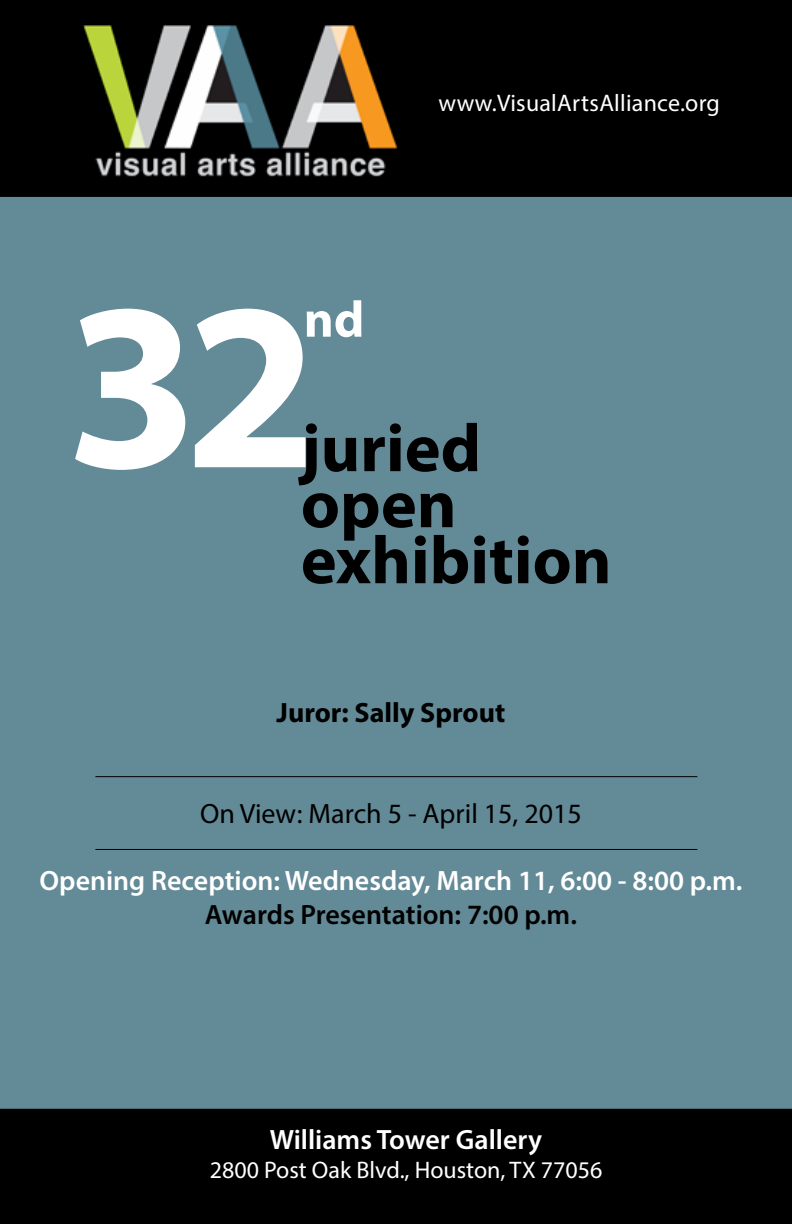
<style>
.page{position:relative;width:792px;height:1224px;background:#638a97}
.page>*{position:absolute;margin:0;border:0;box-sizing:border-box;transform-origin:0 0}
.t1{font:700 240px "Myriad Pro";color:#fff}
.t2{font:700 68px/56px "Myriad Pro";color:#000}
.t3{font:700 51.4px "Myriad Pro";color:#fff}
.t4{font:600 28px "Myriad Pro";color:#fff}
.t5{font:600 28px "Myriad Pro";color:#000}
.t6{font:28px "Myriad Pro";color:#000}
.t7{font:700 28px "Myriad Pro";color:#000}
.t8{font:24px "Myriad Pro";color:#fff}
</style>
<div class="page">
<div style="left:0;top:0;width:792px;height:197px;background:#000"></div>
<hr style="left:95px;top:849px;width:602px;height:1px;background:#000">
<hr style="left:95px;top:776px;width:602px;height:1px;background:#000">
<div style="left:0;top:1109px;width:792px;height:115px;background:#000"></div>
<img style="left:74px;top:6px;width:332px;height:185px">
<p class="t8" style="left:439px;top:88px;width:283px">www.VisualArtsAlliance.org</p>
<h1 class="t1" style="left:66px;top:230px;width:253px">32</h1>
<h3 class="t3" style="left:304px;top:286px;width:62px">nd</h3>
<h2 class="t2" style="left:301px;top:418px;width:312px">juried open exhibition</h2>
<p class="t7" style="left:277px;top:695px;width:230px">Juror: Sally Sprout</p>
<p class="t6" style="left:200px;top:797px;width:383px">On View: March 5 - April 15, 2015</p>
<p class="t4" style="left:39px;top:863px;width:704px">Opening Reception: Wednesday, March 11, 6:00 - 8:00 p.m.</p>
<p class="t5" style="left:205px;top:897px;width:374px">Awards Presentation: 7:00 p.m.</p>
<p class="t4" style="left:270px;top:1122px;width:274px">Williams Tower Gallery</p>
<p class="t8" style="left:210px;top:1155px;width:394px">2800 Post Oak Blvd., Houston, TX 77056</p>
</div>
